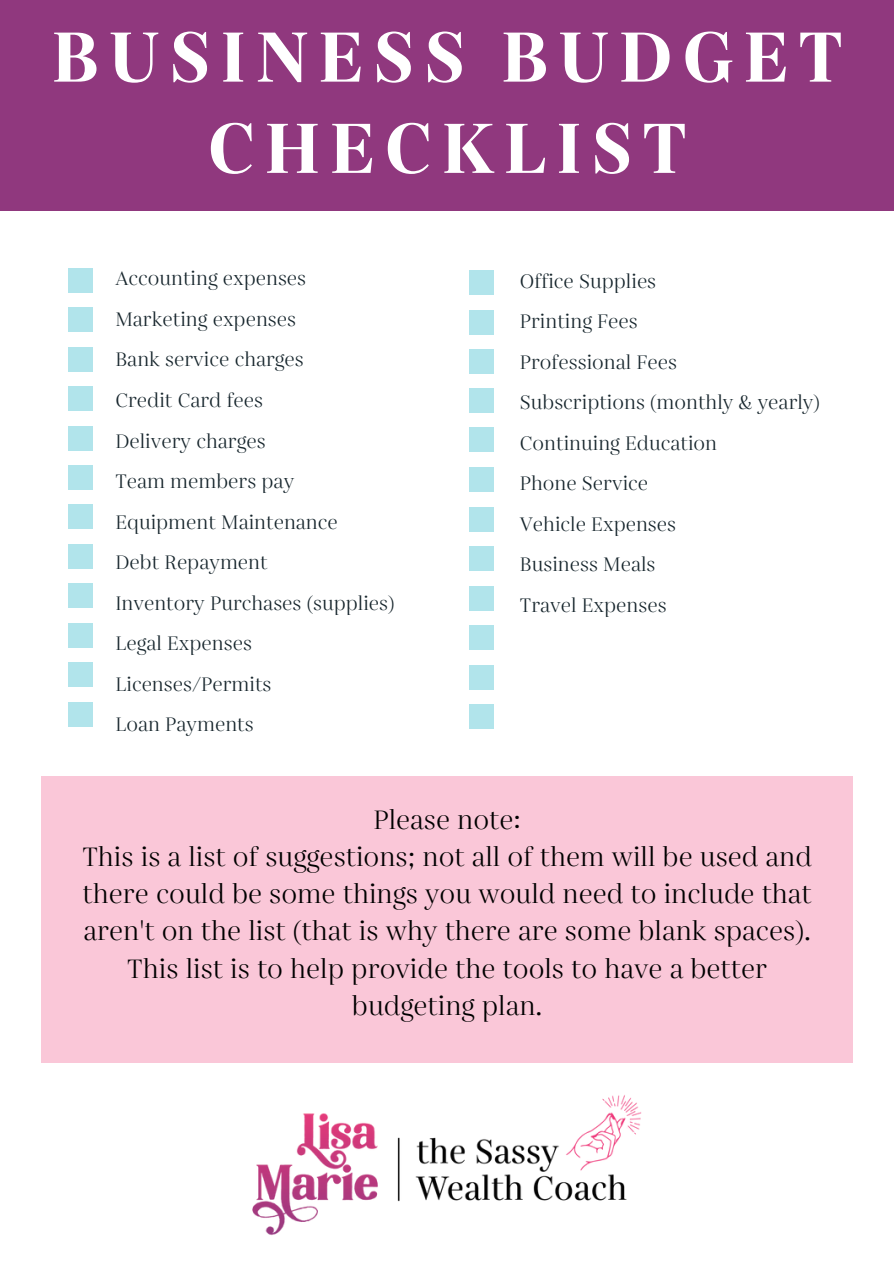
<style>
.page{position:relative;width:894px;height:1264px;background:#fff}
.page>*{position:absolute;margin:0;border:0;box-sizing:border-box;transform-origin:0 0}
.t1{font:700 72px/91.2px "Gabriela";letter-spacing:.13em;color:#fff;text-align:center}
.t2{font:27px/37.2px "Gabriela";color:#000;text-align:center}
.t3{font:19.8px "Gabriela";color:#16252c}
</style>
<div class="page">
<div style="left:0;top:0;width:893px;height:210px;background:#90387e"></div>
<div style="left:42px;top:776px;width:810px;height:286px;background:#fac7d8"></div>
<div style="left:68px;top:268px;width:25px;height:24px;background:#b1e4eb"></div>
<div style="left:68px;top:307px;width:25px;height:25px;background:#b1e4eb"></div>
<div style="left:68px;top:347px;width:25px;height:24px;background:#b1e4eb"></div>
<div style="left:68px;top:386px;width:25px;height:25px;background:#b1e4eb"></div>
<div style="left:68px;top:425px;width:25px;height:25px;background:#b1e4eb"></div>
<div style="left:68px;top:465px;width:25px;height:25px;background:#b1e4eb"></div>
<div style="left:68px;top:504px;width:25px;height:25px;background:#b1e4eb"></div>
<div style="left:68px;top:544px;width:25px;height:25px;background:#b1e4eb"></div>
<div style="left:68px;top:583px;width:25px;height:25px;background:#b1e4eb"></div>
<div style="left:68px;top:623px;width:25px;height:24px;background:#b1e4eb"></div>
<div style="left:68px;top:662px;width:25px;height:25px;background:#b1e4eb"></div>
<div style="left:68px;top:702px;width:25px;height:24px;background:#b1e4eb"></div>
<div style="left:469px;top:270px;width:24px;height:25px;background:#b1e4eb"></div>
<div style="left:469px;top:349px;width:24px;height:25px;background:#b1e4eb"></div>
<div style="left:469px;top:388px;width:24px;height:25px;background:#b1e4eb"></div>
<div style="left:469px;top:427px;width:24px;height:25px;background:#b1e4eb"></div>
<div style="left:469px;top:467px;width:24px;height:25px;background:#b1e4eb"></div>
<div style="left:469px;top:507px;width:24px;height:24px;background:#b1e4eb"></div>
<div style="left:469px;top:546px;width:24px;height:25px;background:#b1e4eb"></div>
<div style="left:469px;top:585px;width:24px;height:25px;background:#b1e4eb"></div>
<div style="left:469px;top:625px;width:24px;height:25px;background:#b1e4eb"></div>
<div style="left:469px;top:664px;width:24px;height:25px;background:#b1e4eb"></div>
<div style="left:469px;top:704px;width:24px;height:25px;background:#b1e4eb"></div>
<div style="left:469px;top:310px;width:24px;height:24px;background:#b1e4eb"></div>
<img style="left:252px;top:1095px;width:390px;height:141px">
<p class="t1" style="left:52px;top:15px;width:792px">BUSINESS BUDGET<br>CHECKLIST</p>
<p class="t3" style="left:115px;top:265px;width:192px">Accounting expenses</p>
<p class="t3" style="left:115px;top:306px;width:182px">Marketing expenses</p>
<p class="t3" style="left:115px;top:346px;width:190px">Bank service charges</p>
<p class="t3" style="left:115px;top:387px;width:149px">Credit Card fees</p>
<p class="t3" style="left:115px;top:428px;width:152px">Delivery charges</p>
<p class="t3" style="left:115px;top:468px;width:180px">Team members pay</p>
<p class="t3" style="left:115px;top:509px;width:224px">Equipment Maintenance</p>
<p class="t3" style="left:115px;top:549px;width:154px">Debt Repayment</p>
<p class="t3" style="left:115px;top:590px;width:281px">Inventory Purchases (supplies)</p>
<p class="t3" style="left:115px;top:630px;width:138px">Legal Expenses</p>
<p class="t3" style="left:115px;top:671px;width:158px">Licenses/Permits</p>
<p class="t3" style="left:115px;top:711px;width:140px">Loan Payments</p>
<p class="t3" style="left:519px;top:268px;width:138px">Office Supplies</p>
<p class="t3" style="left:519px;top:308px;width:119px">Printing Fees</p>
<p class="t3" style="left:519px;top:349px;width:159px">Professional Fees</p>
<p class="t3" style="left:519px;top:389px;width:301px">Subscriptions (monthly &amp; yearly)</p>
<p class="t3" style="left:519px;top:430px;width:199px">Continuing Education</p>
<p class="t3" style="left:519px;top:470px;width:130px">Phone Service</p>
<p class="t3" style="left:519px;top:511px;width:158px">Vehicle Expenses</p>
<p class="t3" style="left:519px;top:551px;width:137px">Business Meals</p>
<p class="t3" style="left:519px;top:592px;width:148px">Travel Expenses</p>
<p class="t2" style="left:373px;top:802px;width:149px">Please note:</p>
<p class="t2" style="left:82px;top:839px;width:731px">This is a list of suggestions; not all of them will be used and there could be some things you would need to include that aren't on the list (that is why there are some blank spaces).<br>This list is to help provide the tools to have a better budgeting plan.</p>
</div>
